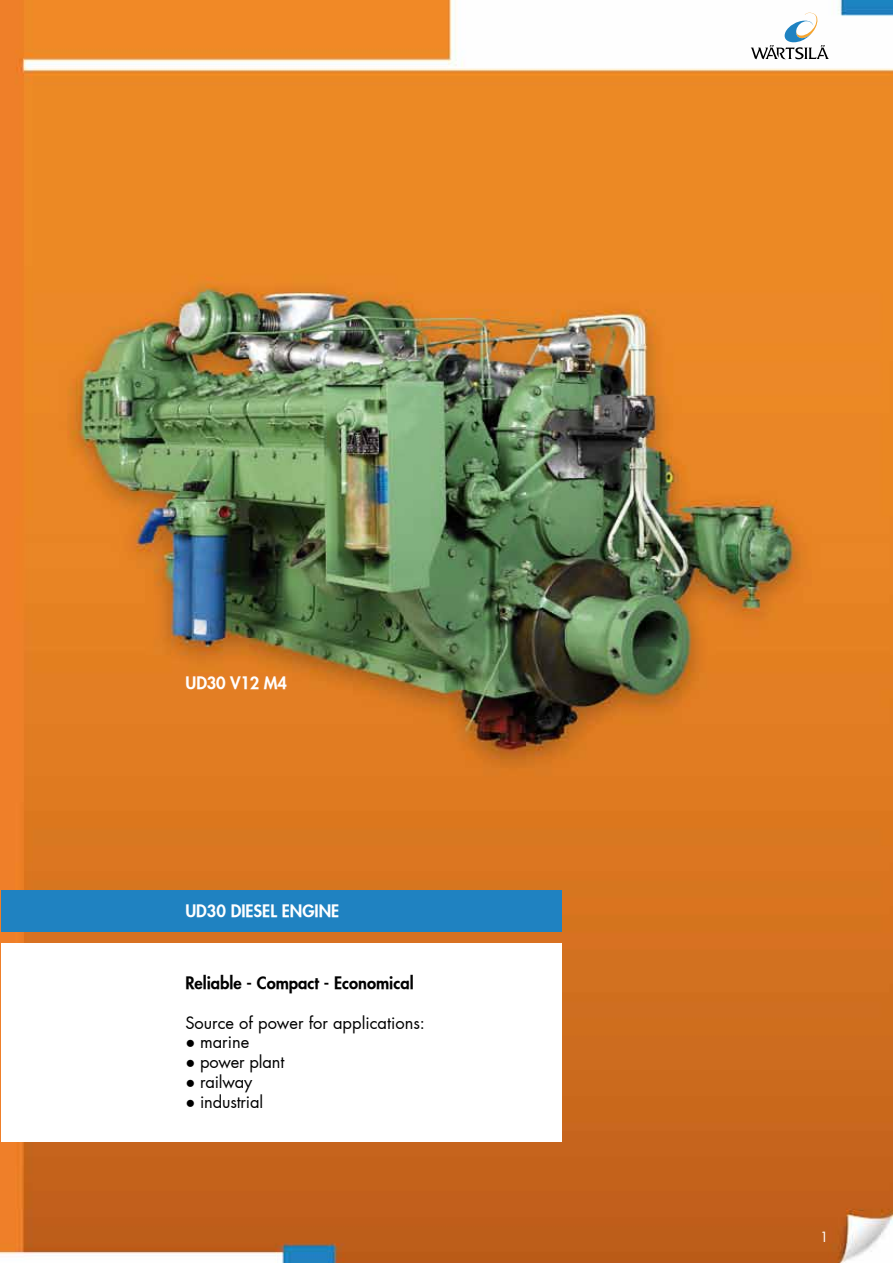
<style>
.page{position:relative;width:893px;height:1263px;background:#fff}
.page>*{position:absolute;margin:0;border:0;box-sizing:border-box;transform-origin:0 0}
.t1{font:16.5px "Futura";color:#000}
.t2{font:800 16.5px "Futura";color:#000}
.t3{font:800 16.5px "Futura";letter-spacing:-.01em;color:#fff}
.t4{font:13.5px "Futura";color:#fff}
.s1{font-family:"Arial"}
</style>
<div class="page">
<img style="left:0;top:0;width:893px;height:1263px">
<svg style="left:751px;top:12px;width:78px;height:47px"></svg>
<img style="left:811px;top:52px;width:30px;height:30px">
<div style="left:1px;top:890px;width:560px;height:42px;background:#1f82c1"></div>
<div style="left:1px;top:943px;width:560px;height:198px;background:#fff"></div>
<p class="t3" style="left:186px;top:672px;width:103px">UD30 V12 M4</p>
<p class="t3" style="left:185px;top:900px;width:54px">ud30 diesel</p>
<p class="t3" style="left:282px;top:900px;width:11px">engine</p>
<p class="t2" style="left:185px;top:972px;width:230px">Reliable - Compact - Economical</p>
<p class="t1" style="left:185px;top:1012px;width:241px">Source of power for applications:</p>
<p class="t1" style="left:185px;top:1032px;width:66px"><span class="s1">●</span> marine</p>
<p class="t1" style="left:185px;top:1051px;width:101px"><span class="s1">●</span> power plant</p>
<p class="t1" style="left:185px;top:1071px;width:69px"><span class="s1">●</span> railway</p>
<p class="t1" style="left:185px;top:1091px;width:79px"><span class="s1">●</span> industrial</p>
<p class="t4" style="left:820px;top:1228px;width:10px">1</p>
</div>
